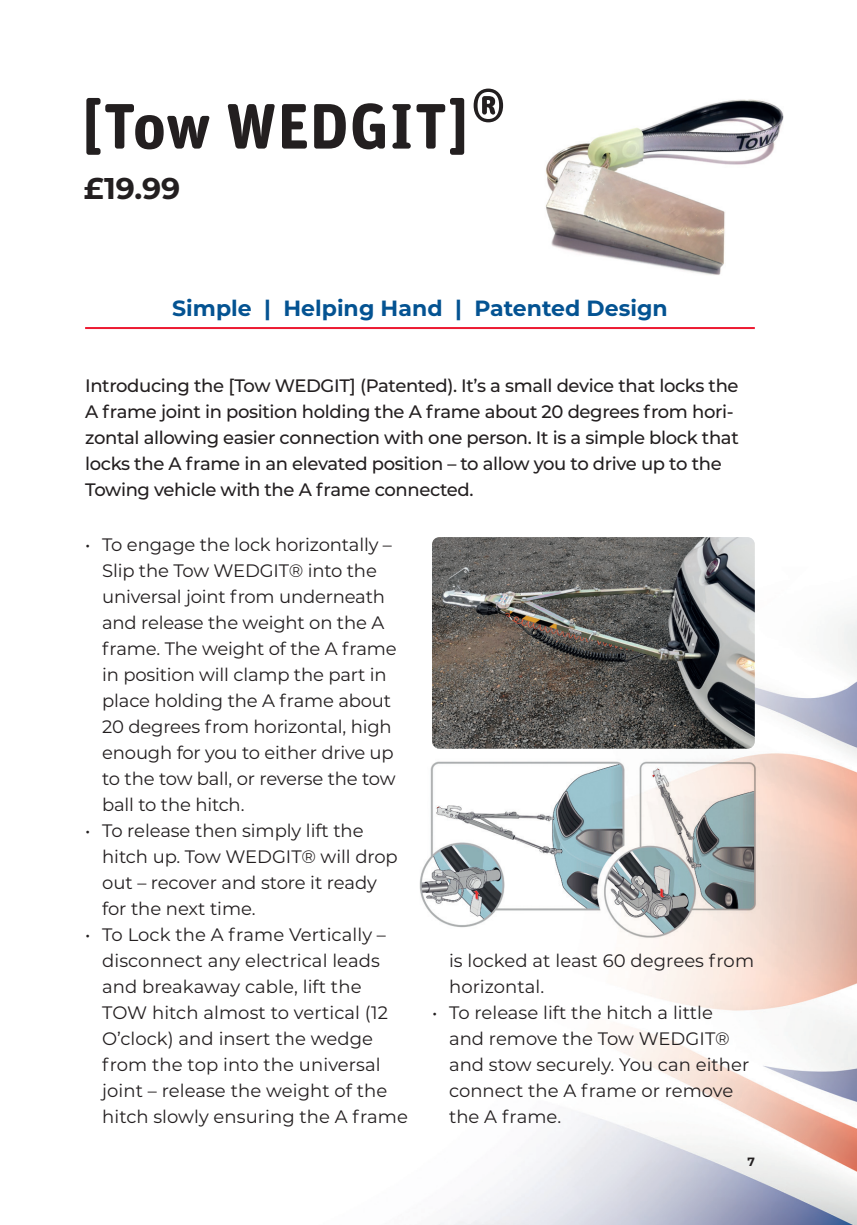
<style>
.page{position:relative;width:857px;height:1225px;background:#fff}
.page>*{position:absolute;margin:0;border:0;box-sizing:border-box;transform-origin:0 0}
.t1{font:700 64px "Unit Rounded Pro";letter-spacing:.01em;color:#231f20}
.text{font:700 30px "Montserrat";color:#231f20}
.t2{font:700 22px "Montserrat";color:#045392}
.t3{font:18px/26px "Montserrat";letter-spacing:-.005em;color:#231f20}
.text-2{font:500 18px/26px "Montserrat";letter-spacing:-.02em;color:#231f20}
.t4{font:700 12px "Montserrat";color:#231f20}
</style>
<div class="page">
<img style="left:436px;top:542px;width:420px;height:683px">
<img style="left:545px;top:99px;width:239px;height:176px">
<img style="left:419px;top:757px;width:357px;height:181px">
<hr style="left:85px;top:327px;width:669px;height:2px;background:#ed1a31">
<img style="left:432px;top:537px;width:322px;height:211px">
<p class="t1" style="left:82px;top:80px;width:387px">[Tow WEDGIT]</p>
<p class="text" style="left:84px;top:167px;width:98px">£19.99</p>
<p class="t1" style="left:471px;top:66px;width:36px">®</p>
<p class="t2" style="left:172px;top:293px;width:496px">Simple | Helping Hand | Patented Design</p>
<p class="text-2" style="left:85px;top:372px;width:655px">Introducing the [Tow WEDGIT] (Patented). It’s a small device that locks the A frame joint in position holding the A frame about 20 degrees from hori&shy;zontal allowing easier connection with one person. It is a simple block that locks the A frame in an elevated position – to allow you to drive up to the Towing vehicle with the A frame connected.</p>
<p class="t3" style="left:102px;top:530px;width:296px;text-indent:-17px">• To engage the lock horizontally –<br>Slip the Tow WEDGIT® into the universal joint from underneath and release the weight on the A frame. The weight of the A frame in position will clamp the part in place holding the A frame about<br>20 degrees from horizontal, high enough for you to either drive up to the tow ball, or reverse the tow ball to the hitch.</p>
<p class="t3" style="left:102px;top:816px;width:297px;text-indent:-17px">• To release then simply lift the hitch up. Tow WEDGIT® will drop out – recover and store it ready for the next time.</p>
<p class="t3" style="left:102px;top:920px;width:307px;text-indent:-17px">• To Lock the A frame Vertically – disconnect any electrical leads and breakaway cable, lift the<br>TOW hitch almost to vertical (12<br>O’clock) and insert the wedge from the top into the universal joint – release the weight of the hitch slowly ensuring the A frame</p>
<p class="t3" style="left:449px;top:947px;width:306px">is locked at least 60 degrees from horizontal.</p>
<p class="t3" style="left:449px;top:999px;width:301px;text-indent:-17px">• To release lift the hitch a little and remove the Tow WEDGIT® and stow securely. You can either connect the A frame or remove the A frame.</p>
<p class="t4" style="left:747px;top:1152px;width:9px">7</p>
</div>
